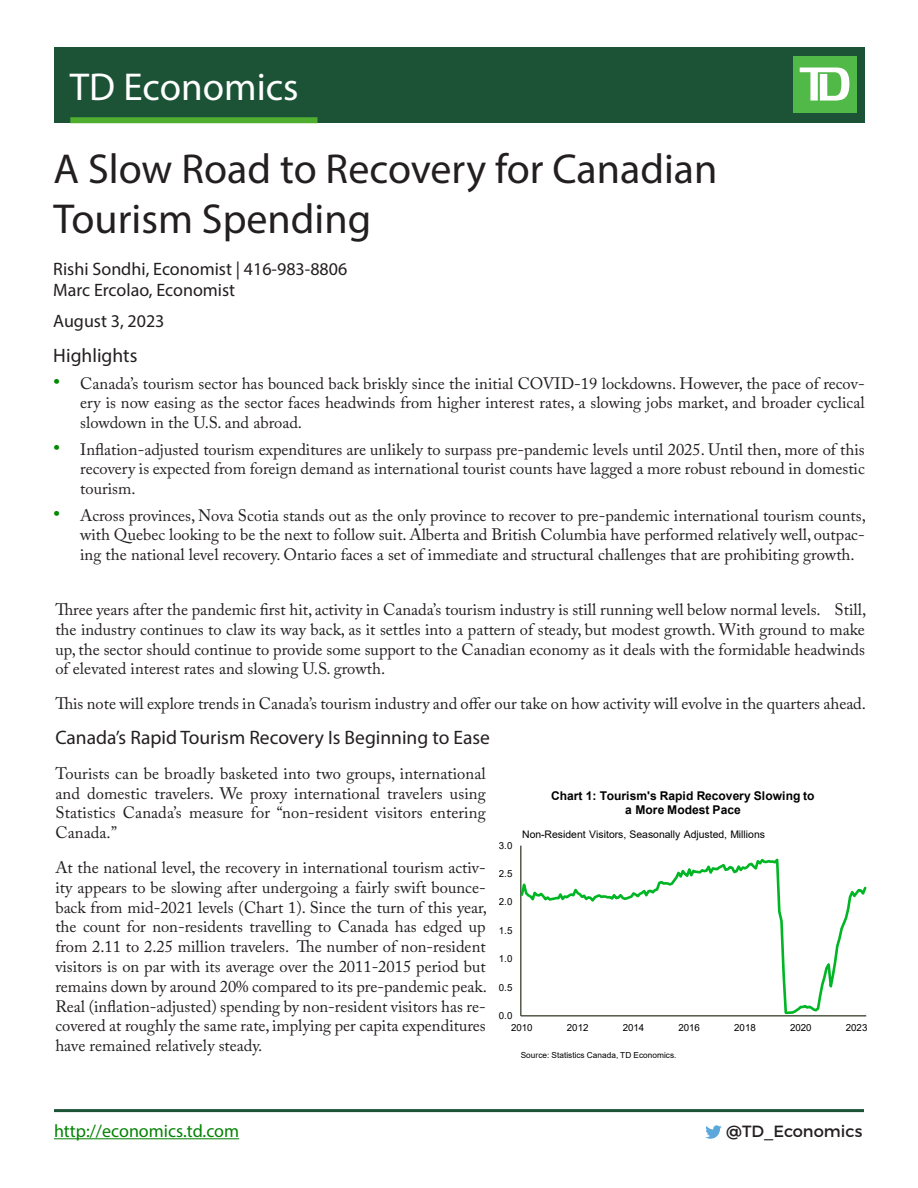
<style>
.page{position:relative;width:918px;height:1188px;background:#fff}
.page>*{position:absolute;margin:0;border:0;box-sizing:border-box;transform-origin:0 0}
.t1{font:42px "Myriad Pro";color:#231f20}
.Disclaimer{font:39px "Myriad Pro";color:#fff}
.Subtitle{font:19.5px "Myriad Pro";color:#231f20}
.Economist_Name{font:18px "Myriad Pro";color:#231f20}
.Disclaimer-2{font:18px "Myriad Pro";color:#038203}
.Date{font:18px "Myriad Pro";color:#231f20}
.Paragraph{font:16.5px/19.8px "Adobe Caslon Pro";color:#231f20;text-align:justify}
.t2{font:16.2px "Montserrat";color:#231f20}
.t3{font:700 12px/13.6px "Arial";color:#000;text-align:center}
.t4{font:10.5px "Arial";color:#000}
.t5{font:9.75px "Arial";color:#000}
.t6{font:8.25px "Arial";letter-spacing:.005em;color:#000}
.s1{font-size:21px;color:#008a00}
</style>
<div class="page">
<div style="left:54px;top:47px;width:810px;height:76px;background:#1c5336"></div>
<div style="left:793px;top:56px;width:63px;height:57px;background:#51b948"></div>
<svg style="left:800px;top:68px;width:49px;height:33px"></svg>
<div style="left:70px;top:117px;width:248px;height:6px;background:#4fad2f"></div>
<svg style="left:705px;top:1125px;width:17px;height:14px"></svg>
<hr style="left:54px;top:1138px;width:185px;height:1px;background:#038203">
<hr style="left:54px;top:1109px;width:810px;height:3px;background:#1c5336">
<hr style="left:520px;top:846px;width:1px;height:170px;background:#1a230b">
<hr style="left:521px;top:1015px;width:345px;height:1px;background:#1a230b">
<svg style="left:521px;top:853px;width:346px;height:162px"></svg>
<p class="Disclaimer" style="left:70px;top:63px;width:230px">TD Economics</p>
<p class="t1" style="left:54px;top:143px;width:665px">A Slow Road to Recovery for Canadian</p>
<p class="t1" style="left:54px;top:193px;width:319px">Tourism Spending</p>
<p class="Economist_Name" style="left:53px;top:257px;width:296px">Rishi Sondhi, Economist | 416-983-8806</p>
<p class="Economist_Name" style="left:53px;top:279px;width:183px">Marc Ercolao, Economist</p>
<p class="Date" style="left:53px;top:310px;width:113px">August 3, 2023</p>
<p class="Subtitle" style="left:53px;top:343px;width:86px">Highlights</p>
<p class="Paragraph" style="left:80px;top:373px;width:786px;text-indent:-27px"><span class="s1">•</span> Canada’s tourism sector has bounced back briskly since the initial COVID-19 lockdowns. However, the pace of recov&shy;ery is now easing as the sector faces headwinds from higher interest rates, a slowing jobs market, and broader cyclical slowdown in the U.S. and abroad.</p>
<p class="Paragraph" style="left:80px;top:439px;width:786px;text-indent:-27px"><span class="s1">•</span> Inflation-adjusted tourism expenditures are unlikely to surpass pre-pandemic levels until 2025. Until then, more of this recovery is expected from foreign demand as international tourist counts have lagged a more robust rebound in domestic tourism.</p>
<p class="Paragraph" style="left:80px;top:505px;width:787px;text-indent:-27px"><span class="s1">•</span> Across provinces, Nova Scotia stands out as the only province to recover to pre-pandemic international tourism counts, with Quebec looking to be the next to follow suit. Alberta and British Columbia have performed relatively well, outpac&shy;ing the national level recovery. Ontario faces a set of immediate and structural challenges that are prohibiting growth.</p>
<p class="Paragraph" style="left:55px;top:599px;width:812px">Three years after the pandemic first hit, activity in Canada’s tourism industry is still running well below normal levels. Still, the industry continues to claw its way back, as it settles into a pattern of steady, but modest growth. With ground to make up, the sector should continue to provide some support to the Canadian economy as it deals with the formidable headwinds of elevated interest rates and slowing U.S. growth.</p>
<p class="Paragraph" style="left:55px;top:694px;width:812px">This note will explore trends in Canada’s tourism industry and offer our take on how activity will evolve in the quarters ahead.</p>
<p class="Subtitle" style="left:55px;top:726px;width:436px">Canada’s Rapid Tourism Recovery Is Beginning to Ease</p>
<p class="Paragraph" style="left:55px;top:763px;width:432px">Tourists can be broadly basketed into two groups, international and domestic travelers. We proxy international travelers using Statistics Canada’s measure for “non-resident visitors entering Canada.”</p>
<p class="Paragraph" style="left:55px;top:857px;width:433px">At the national level, the recovery in international tourism activ&shy;ity appears to be slowing after undergoing a fairly swift bounce&shy;back from mid-2021 levels (Chart 1). Since the turn of this year, the count for non-residents travelling to Canada has edged up from 2.11 to 2.25 million travelers. The number of non-resident visitors is on par with its average over the 2011-2015 period but remains down by around 20% compared to its pre-pandemic peak.<br>Real (inflation-adjusted) spending by non-resident visitors has re&shy;covered at roughly the same rate, implying per capita expenditures have remained relatively steady.</p>
<p class="t3" style="left:551px;top:789px;width:265px">Chart 1: Tourism's Rapid Recovery Slowing to a More Modest Pace</p>
<p class="t4" style="left:522px;top:827px;width:244px">Non-Resident Visitors, Seasonally Adjusted, Millions</p>
<p class="t5" style="left:499px;top:839px;width:15px">3.0</p>
<p class="t5" style="left:499px;top:867px;width:15px">2.5</p>
<p class="t5" style="left:499px;top:895px;width:15px">2.0</p>
<p class="t5" style="left:499px;top:924px;width:15px">1.5</p>
<p class="t5" style="left:499px;top:952px;width:15px">1.0</p>
<p class="t5" style="left:499px;top:980px;width:15px">0.5</p>
<p class="t5" style="left:499px;top:1009px;width:15px">0.0</p>
<p class="t5" style="left:511px;top:1021px;width:23px">2010</p>
<p class="t5" style="left:567px;top:1021px;width:23px">2012</p>
<p class="t5" style="left:623px;top:1021px;width:23px">2014</p>
<p class="t5" style="left:678px;top:1021px;width:23px">2016</p>
<p class="t5" style="left:734px;top:1021px;width:23px">2018</p>
<p class="t5" style="left:790px;top:1021px;width:23px">2020</p>
<p class="t5" style="left:846px;top:1021px;width:23px">2023</p>
<p class="t6" style="left:521px;top:1049px;width:157px">Source: Statistics Canada, TD Economics.</p>
<p class="Disclaimer-2" style="left:54px;top:1120px;width:187px">http://economics.td.com</p>
<p class="t2" style="left:726px;top:1121px;width:138px">@TD_Economics</p>
</div>
